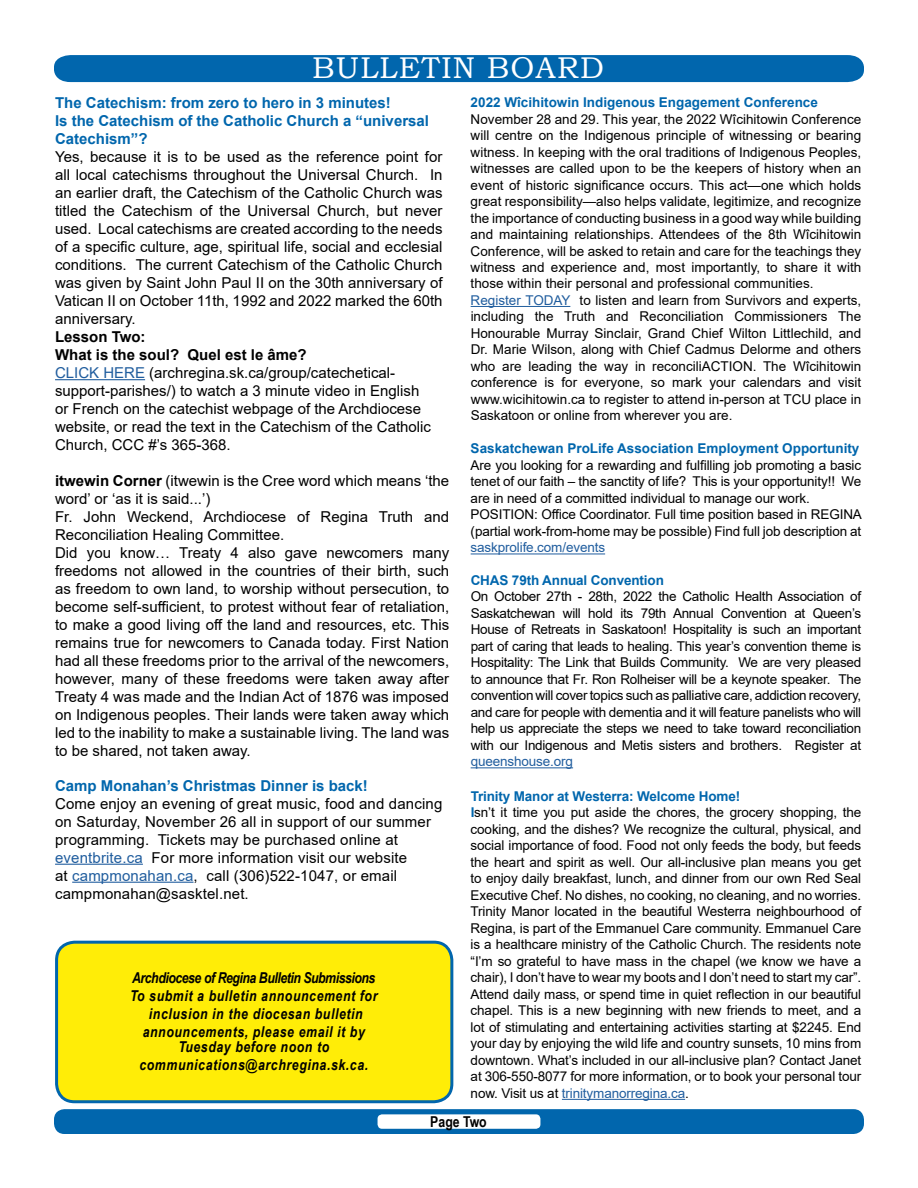
<style>
.page{position:relative;width:918px;height:1188px;background:#fff}
.page>*{position:absolute;margin:0;border:0;box-sizing:border-box;transform-origin:0 0}
.t1{font:30px "Bookman Old Style";letter-spacing:.04em;color:#fff}
.t2{font:15px/18px "Arial";color:#000}
.t3{font:italic 700 15px/18px "Arial Narrow";letter-spacing:.04em;color:#000;text-align:center}
.t4{font:700 15px/18px "Arial";color:#0166ad}
.t5{font:700 15px "Arial Narrow";color:#000}
.t6{font:13.5px/16.5px "Arial";letter-spacing:-.01em;color:#000}
.t7{font:700 13.5px "Arial";color:#0166ad}
.t8{font:13.5px "Arial";letter-spacing:-.01em;color:#205d9e}
.s1{font-weight:700}
.s2{color:#205d9e}
.s3{font-weight:700;color:#0166ad}
</style>
<div class="page">
<div style="left:54px;top:55px;width:810px;height:27px;background:#0166ad"></div>
<div style="left:54px;top:1109px;width:810px;height:25px;background:#0166ad;border-radius:11px"></div>
<div style="left:378px;top:1114px;width:162px;height:15px;background:#fff;border-radius:5px"></div>
<hr style="left:55px;top:379px;width:90px;height:1px;background:#205d9e">
<hr style="left:55px;top:864px;width:88px;height:1px;background:#205d9e">
<hr style="left:72px;top:882px;width:122px;height:1px;background:#205d9e">
<hr style="left:471px;top:306px;width:99px;height:1px;background:#205d9e">
<hr style="left:471px;top:553px;width:134px;height:1px;background:#205d9e">
<hr style="left:471px;top:767px;width:102px;height:1px;background:#205d9e">
<hr style="left:562px;top:1099px;width:123px;height:1px;background:#205d9e">
<div style="left:57px;top:942px;width:395px;height:160px;background:#ffed07;border-radius:18px"></div>
<div style="left:55px;top:941px;width:398px;height:162px;border:3px solid #0166ad;border-radius:18px"></div>
<h1 class="t1" style="left:312px;top:50px;width:293px">BULLETIN BOARD</h1>
<p class="t4" style="left:55px;top:95px;width:375px">The Catechism: from zero to hero in 3 minutes!<br>Is the Catechism of the Catholic Church a “universal<br>Catechism”?</p>
<p class="t2" style="left:55px;top:149px;width:389px;text-align:justify">Yes, because it is to be used as the reference point for all local catechisms throughout the Universal Church. In an earlier draft, the Catechism of the Catholic Church was titled the Catechism of the Universal Church, but never used. Local catechisms are created according to the needs of a specific culture, age, spiritual life, social and ecclesial conditions. The current Catechism of the Catholic Church was given by Saint John Paul II on the 30th anniversary of Vatican II on October 11th, 1992 and 2022 marked the 60th anniversary.</p>
<p class="t2" style="left:55px;top:328px;width:378px"><span class="s1">Lesson Two:<br>What is the soul? Quel est le âme?<br></span><span class="s2">CLICK HERE</span> (archregina.sk.ca/group/catechetical&shy;support-parishes/) to watch a 3 minute video in English or French on the catechist webpage of the Archdiocese website, or read the text in the Catechism of the Catholic Church, CCC #’s 365-368.</p>
<p class="t2" style="left:55px;top:473px;width:396px"><span class="s1">itwewin Corner</span> (itwewin is the Cree word which means ‘the word’ or ‘as it is said...’)<br>Fr. John Weckend, Archdiocese of Regina Truth and Reconciliation Healing Committee.<br>Did you know… Treaty 4 also gave newcomers many freedoms not allowed in the countries of their birth, such as freedom to own land, to worship without persecution, to become self-sufficient, to protest without fear of retaliation, to make a good living off the land and resources, etc. This remains true for newcomers to Canada today. First Nation had all these freedoms prior to the arrival of the newcomers, however, many of these freedoms were taken away after Treaty 4 was made and the Indian Act of 1876 was imposed on Indigenous peoples. Their lands were taken away which led to the inability to make a sustainable living. The land was to be shared, not taken away.</p>
<p class="t4" style="left:55px;top:778px;width:314px">Camp Monahan’s Christmas Dinner is back!</p>
<p class="t2" style="left:55px;top:794px;width:389px">Come enjoy an evening of great music, food and dancing on Saturday, November 26 all in support of our summer programming. Tickets may be purchased online at <span class="s2">eventbrite.ca</span> For more information visit our website<br>at <span class="s2">campmonahan.ca</span>, call (306)522-1047, or email campmonahan@sasktel.net.</p>
<p class="t3" style="left:130px;top:970px;width:249px">Archdiocese of Regina Bulletin Submissions To submit a bulletin announcement for inclusion in the diocesan bulletin announcements, please email it by</p>
<p class="t3" style="left:139px;top:1039px;width:230px">Tuesday before noon to communications@archregina.sk.ca.</p>
<p class="t7" style="left:471px;top:97px;width:349px">2022 Wîcihitowin Indigenous Engagement Conference</p>
<p class="t6" style="left:471px;top:110px;width:392px">November 28 and 29. This year, the 2022 Wîcihitowin Conference will centre on the Indigenous principle of witnessing or bearing witness. In keeping with the oral traditions of Indigenous Peoples, witnesses are called upon to be the keepers of history when an event of historic significance occurs. This act—one which holds great responsibility—also helps validate, legitimize, and recognize the importance of conducting business in a good way while building and maintaining relationships. Attendees of the 8th Wîcihitowin Conference, will be asked to retain and care for the teachings they witness and experience and, most importantly, to share it with those within their personal and professional communities.<br><span class="s2">Register TODAY</span> to listen and learn from Survivors and experts, including the Truth and Reconciliation Commissioners The Honourable Murray Sinclair, Grand Chief Wilton Littlechild, and Dr. Marie Wilson, along with Chief Cadmus Delorme and others who are leading the way in reconciliACTION. The Wîcihitowin conference is for everyone, so mark your calendars and visit www.wicihitowin.ca to register to attend in-person at TCU place in Saskatoon or online from wherever you are.</p>
<p class="t7" style="left:471px;top:444px;width:390px">Saskatchewan ProLife Association Employment Opportunity</p>
<p class="t6" style="left:471px;top:457px;width:393px">Are you looking for a rewarding and fulfilling job promoting a basic tenet of our faith – the sanctity of life? This is your opportunity!! We are in need of a committed individual to manage our work.<br>POSITION: Office Coordinator. Full time position based in REGINA (partial work-from-home may be possible) Find full job description at</p>
<p class="t8" style="left:471px;top:538px;width:136px">saskprolife.com/events</p>
<p class="t7" style="left:471px;top:575px;width:195px">CHAS 79th Annual Convention</p>
<p class="t6" style="left:471px;top:588px;width:392px;text-align:justify">On October 27th - 28th, 2022 the Catholic Health Association of Saskatchewan will hold its 79th Annual Convention at Queen’s House of Retreats in Saskatoon! Hospitality is such an important part of caring that leads to healing. This year’s convention theme is Hospitality: The Link that Builds Community. We are very pleased to announce that Fr. Ron Rolheiser will be a keynote speaker. The convention will cover topics such as palliative care, addiction recovery, and care for people with dementia and it will feature panelists who will help us appreciate the steps we need to take toward reconciliation with our Indigenous and Metis sisters and brothers. Register at</p>
<p class="t8" style="left:471px;top:752px;width:104px">queenshouse.org</p>
<p class="t6" style="left:471px;top:788px;width:392px"><span class="s3">Trinity Manor at Westerra: Welcome Home!<br>I</span>sn’t it time you put aside the chores, the grocery shopping, the cooking, and the dishes? We recognize the cultural, physical, and social importance of food. Food not only feeds the body, but feeds the heart and spirit as well. Our all-inclusive plan means you get to enjoy daily breakfast, lunch, and dinner from our own Red Seal Executive Chef. No dishes, no cooking, no cleaning, and no worries.<br>Trinity Manor located in the beautiful Westerra neighbourhood of Regina, is part of the Emmanuel Care community. Emmanuel Care is a healthcare ministry of the Catholic Church. The residents note “I’m so grateful to have mass in the chapel (we know we have a chair), I don’t have to wear my boots and I don’t need to start my car”.<br>Attend daily mass, or spend time in quiet reflection in our beautiful chapel. This is a new beginning with new friends to meet, and a lot of stimulating and entertaining activities starting at $2245. End your day by enjoying the wild life and country sunsets, 10 mins from downtown. What’s included in our all-inclusive plan? Contact Janet at 306-550-8077 for more information, or to book your personal tour now. Visit us at <span class="s2">trinitymanorregina.ca</span>.</p>
<p class="t5" style="left:430px;top:1116px;width:58px">Page Two</p>
</div>
